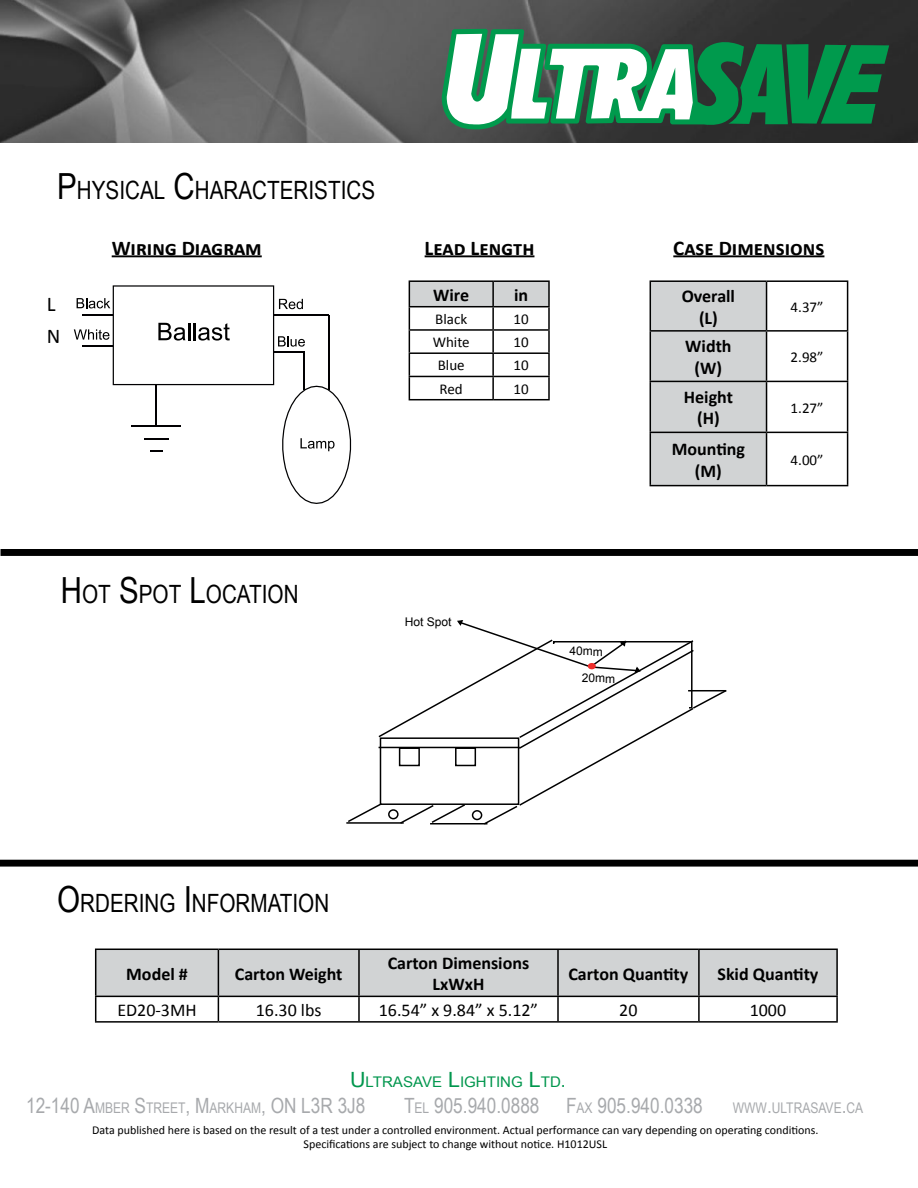
<style>
.page{position:relative;width:918px;height:1188px;background:#fff}
.page>*{position:absolute;margin:0;border:0;box-sizing:border-box;transform-origin:0 0}
.t1{font:25.2px "Arial Narrow";color:#000}
.t2{font:21px "Arial Narrow";color:#a7a9ac}
.t3{font:700 21px "Calibri";color:#000}
.t4{font:21px/32.2px "Calibri";color:#000}
.t5{font:700 18px/21.6px "Calibri";color:#000;text-align:center}
.t6{font:18px "Calibri";color:#000}
.t7{font:15px "Calibri";color:#000}
.t8{font:14.7px "Arial Narrow";color:#00964d;scale:1.25 1}
.t9{font:14.7px "Arial Narrow";color:#a7a9ac}
.t10{font:12px/14.4px "Calibri";color:#000;text-align:center}
.t11{font:12px "Arial";letter-spacing:-.01em;color:#000}
.s1{font-size:36px}
.s2{font-size:21px}
.s3{font-size:14.7px}
</style>
<div class="page">
<img style="left:0;top:0;width:917px;height:142px">
<hr style="left:409px;top:280px;width:84px;height:2px;background:#000">
<hr style="left:493px;top:280px;width:57px;height:2px;background:#000">
<hr style="left:548px;top:282px;width:2px;height:24px;background:#000">
<hr style="left:493px;top:306px;width:57px;height:1px;background:#000">
<hr style="left:548px;top:307px;width:2px;height:22px;background:#000">
<hr style="left:493px;top:329px;width:57px;height:2px;background:#000">
<hr style="left:548px;top:331px;width:2px;height:21px;background:#000">
<hr style="left:493px;top:352px;width:57px;height:2px;background:#000">
<hr style="left:548px;top:354px;width:2px;height:22px;background:#000">
<svg style="left:409px;top:281px;width:140px;height:118px"></svg>
<hr style="left:493px;top:376px;width:57px;height:1px;background:#000">
<hr style="left:492px;top:377px;width:2px;height:22px;background:#000">
<hr style="left:548px;top:377px;width:2px;height:22px;background:#000">
<hr style="left:409px;top:399px;width:84px;height:1px;background:#000">
<hr style="left:493px;top:399px;width:57px;height:1px;background:#000">
<div style="left:1px;top:860px;width:916px;height:6px;background:#000"></div>
<div style="left:0;top:860px;width:918px;height:7px;border:2px solid #000"></div>
<div style="left:651px;top:282px;width:115px;height:203px;background:#d1d3d4"></div>
<hr style="left:650px;top:280px;width:117px;height:2px;background:#000">
<hr style="left:650px;top:282px;width:1px;height:48px;background:#000">
<hr style="left:767px;top:280px;width:81px;height:2px;background:#000">
<hr style="left:766px;top:282px;width:1px;height:48px;background:#000">
<hr style="left:847px;top:282px;width:1px;height:48px;background:#000">
<hr style="left:650px;top:330px;width:117px;height:2px;background:#000">
<hr style="left:650px;top:332px;width:1px;height:49px;background:#000">
<hr style="left:767px;top:330px;width:81px;height:2px;background:#000">
<hr style="left:766px;top:332px;width:1px;height:49px;background:#000">
<hr style="left:847px;top:332px;width:1px;height:49px;background:#000">
<hr style="left:650px;top:381px;width:117px;height:1px;background:#000">
<hr style="left:650px;top:382px;width:1px;height:50px;background:#000">
<hr style="left:767px;top:381px;width:81px;height:1px;background:#000">
<hr style="left:766px;top:382px;width:1px;height:50px;background:#000">
<hr style="left:847px;top:382px;width:1px;height:50px;background:#000">
<hr style="left:650px;top:432px;width:117px;height:1px;background:#000">
<hr style="left:650px;top:433px;width:1px;height:52px;background:#000">
<hr style="left:767px;top:432px;width:81px;height:1px;background:#000">
<hr style="left:766px;top:433px;width:1px;height:52px;background:#000">
<hr style="left:847px;top:433px;width:1px;height:52px;background:#000">
<hr style="left:650px;top:485px;width:117px;height:1px;background:#000">
<hr style="left:767px;top:485px;width:81px;height:1px;background:#000">
<hr style="left:699px;top:949px;width:139px;height:1px;background:#000">
<hr style="left:836px;top:950px;width:2px;height:46px;background:#000">
<svg style="left:95px;top:949px;width:742px;height:72px"></svg>
<hr style="left:359px;top:996px;width:199px;height:1px;background:#000">
<hr style="left:358px;top:997px;width:2px;height:24px;background:#000">
<hr style="left:558px;top:996px;width:141px;height:1px;background:#000">
<hr style="left:557px;top:997px;width:2px;height:24px;background:#000">
<hr style="left:699px;top:996px;width:139px;height:1px;background:#000">
<hr style="left:698px;top:997px;width:2px;height:24px;background:#000">
<hr style="left:836px;top:997px;width:2px;height:24px;background:#000">
<hr style="left:95px;top:1021px;width:123px;height:2px;background:#000">
<hr style="left:218px;top:1021px;width:141px;height:2px;background:#000">
<hr style="left:359px;top:1021px;width:199px;height:2px;background:#000">
<hr style="left:558px;top:1021px;width:141px;height:2px;background:#000">
<hr style="left:699px;top:1021px;width:139px;height:2px;background:#000">
<svg style="left:442px;top:29px;width:447px;height:103px"></svg>
<hr style="left:112px;top:255px;width:150px;height:2px;background:#000">
<hr style="left:425px;top:255px;width:109px;height:2px;background:#000">
<hr style="left:673px;top:255px;width:151px;height:2px;background:#000">
<div style="left:1px;top:550px;width:917px;height:5px;background:#000"></div>
<div style="left:0;top:549px;width:918px;height:7px;border:2px solid #000"></div>
<svg style="left:74px;top:285px;width:277px;height:219px"></svg>
<svg style="left:346px;top:620px;width:381px;height:205px"></svg>
<h1 class="t1" style="left:57px;top:181px;width:319px"><span class="s1">P</span>HYSICAL <span class="s1">C</span>HARACTERISTICS</h1>
<h2 class="t4" style="left:47px;top:289px;width:15px">L<br>N</h2>
<h2 class="t3" style="left:112px;top:234px;width:152px">Wiring Diagram</h2>
<h2 class="t3" style="left:425px;top:234px;width:111px">Lead Length</h2>
<h2 class="t3" style="left:673px;top:234px;width:153px">Case Dimensions</h2>
<h3 class="t5" style="left:433px;top:285px;width:37px">Wire</h3>
<h3 class="t5" style="left:514px;top:285px;width:16px">in</h3>
<p class="t7" style="left:435px;top:313px;width:33px">Black</p>
<p class="t7" style="left:513px;top:313px;width:17px">10</p>
<p class="t7" style="left:433px;top:336px;width:39px">White</p>
<p class="t7" style="left:513px;top:336px;width:17px">10</p>
<p class="t7" style="left:438px;top:360px;width:28px">Blue</p>
<p class="t7" style="left:513px;top:360px;width:17px">10</p>
<p class="t7" style="left:440px;top:383px;width:25px">Red</p>
<p class="t7" style="left:513px;top:383px;width:17px">10</p>
<h3 class="t5" style="left:682px;top:286px;width:55px">Overall (L)</h3>
<p class="t7" style="left:791px;top:301px;width:34px">4.37”</p>
<h3 class="t5" style="left:685px;top:335px;width:48px">Width (W)</h3>
<p class="t7" style="left:791px;top:351px;width:34px">2.98”</p>
<h3 class="t5" style="left:684px;top:386px;width:51px">Height (H)</h3>
<p class="t7" style="left:791px;top:402px;width:34px">1.27”</p>
<h3 class="t5" style="left:672px;top:438px;width:75px">Mounting (M)</h3>
<p class="t7" style="left:791px;top:454px;width:34px">4.00”</p>
<h1 class="t1" style="left:61px;top:585px;width:239px"><span class="s1">H</span>OT <span class="s1">S</span>POT <span class="s1">L</span>OCATION</h1>
<p class="t11" style="left:405px;top:617px;width:48px">Hot Spot</p>
<h1 class="t1" style="left:57px;top:894px;width:274px"><span class="s1">O</span>RDERING <span class="s1">I</span>NFORMATION</h1>
<p class="t11" style="left:570px;top:647px;width:35px">40mm</p>
<p class="t11" style="left:582px;top:674px;width:35px">20mm</p>
<h3 class="t5" style="left:126px;top:964px;width:63px">Model #</h3>
<h3 class="t5" style="left:235px;top:963px;width:109px">Carton Weight</h3>
<h3 class="t5" style="left:388px;top:953px;width:143px">Carton Dimensions<br>LxWxH</h3>
<h3 class="t5" style="left:568px;top:963px;width:121px">Carton Quantity</h3>
<h3 class="t5" style="left:718px;top:963px;width:102px">Skid Quantity</h3>
<h3 class="t6" style="left:117px;top:1003px;width:81px">ED20-3MH</h3>
<h3 class="t6" style="left:256px;top:1003px;width:67px">16.30 lbs</h3>
<h3 class="t6" style="left:379px;top:999px;width:161px">16.54” x 9.84” x 5.12”</h3>
<h3 class="t6" style="left:619px;top:1003px;width:20px">20</h3>
<h3 class="t6" style="left:750px;top:1003px;width:38px">1000</h3>
<p class="t8" style="left:350px;top:1077px;width:174px"><span class="s2">U</span>LTRASAVE <span class="s2">L</span>IGHTING <span class="s2">L</span>TD<span class="s2">.</span></p>
<h2 class="t2" style="left:26px;top:1097px;width:341px">12-140 A<span class="s3">MBER</span> S<span class="s3">TREET</span>, M<span class="s3">ARKHAM</span>, ON L3R 3J8</h2>
<h2 class="t2" style="left:404px;top:1097px;width:137px">T<span class="s3">EL</span> 905.940.0888</h2>
<h2 class="t2" style="left:566px;top:1097px;width:138px">F<span class="s3">AX</span> 905.940.0338</h2>
<p class="t9" style="left:733px;top:1102px;width:132px">WWW<span class="s2">.</span>ULTRASAVE<span class="s2">.</span>CA</p>
<p class="t10" style="left:92px;top:1123px;width:728px">Data published here is based on the result of a test under a controlled environment. Actual performance can vary depending on operating conditions.<br>Specifications are subject to change without notice. H1012USL</p>
</div>
